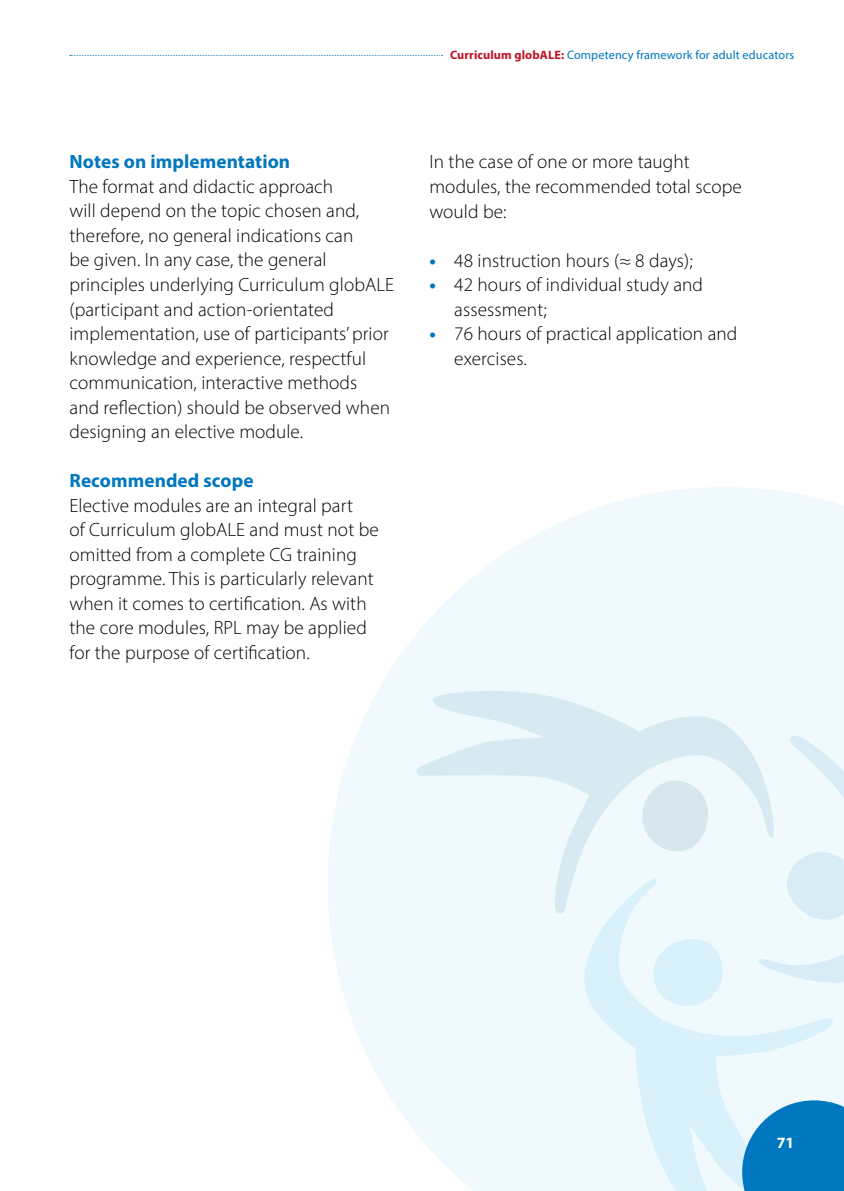
<style>
.page{position:relative;width:844px;height:1191px;background:#fff}
.page>*{position:absolute;margin:0;border:0;box-sizing:border-box;transform-origin:0 0}
.t1{font:300 19.25px/24.5px "Myriad Pro";letter-spacing:.005em;color:#000}
.t2{font:700 19.25px "Myriad Pro";letter-spacing:.005em;color:#0077be}
.t3{font:700 15.75px "Myriad Pro";color:#fff}
.t4{font:12.25px "Myriad Pro";letter-spacing:.01em;color:#0077be}
.s1{font-weight:700;color:#c11124}
.s2{font-weight:700;color:#0077be}
</style>
<div class="page">
<svg style="left:70px;top:55px;width:372px;height:1px"></svg>
<svg style="left:328px;top:487px;width:515px;height:704px;fill:#f0f9fd"></svg>
<svg style="left:580px;top:914px;width:256px;height:277px;fill:#f0f9fd"></svg>
<svg style="left:757px;top:676px;width:86px;height:309px"></svg>
<svg style="left:414px;top:687px;width:361px;height:227px;fill:#f0f9fd"></svg>
<svg style="left:742px;top:1100px;width:101px;height:91px;background:#2088c6"></svg>
<p class="t4" style="left:450px;top:50px;width:346px"><span class="s1">Curriculum globALE:</span> Competency framework for adult educators</p>
<p class="t2" style="left:69px;top:154px;width:222px">Notes on implementation</p>
<p class="t1" style="left:69px;top:175px;width:326px">The format and didactic approach<br>will depend on the topic chosen and, therefore, no general indications can<br>be given. In any case, the general principles underlying Curriculum globALE (participant and action-orientated implementation, use of participants’ prior knowledge and experience, respectful communication, interactive methods<br>and reflection) should be observed when designing an elective module.</p>
<p class="t2" style="left:69px;top:473px;width:185px">Recommended scope</p>
<p class="t1" style="left:69px;top:493px;width:311px">Elective modules are an integral part<br>of Curriculum globALE and must not be omitted from a complete CG training programme. This is particularly relevant when it comes to certification. As with the core modules, RPL may be applied for the purpose of certification.</p>
<p class="t1" style="left:429px;top:150px;width:314px">In the case of one or more taught modules, the recommended total scope would be:</p>
<p class="t1" style="left:429px;top:248px;width:265px"><span class="s2">•</span> 48 instruction hours (≈ 8 days);</p>
<p class="t1" style="left:454px;top:273px;width:250px;text-indent:-25px"><span class="s2">•</span> 42 hours of individual study and assessment;</p>
<p class="t1" style="left:454px;top:322px;width:284px;text-indent:-25px"><span class="s2">•</span> 76 hours of practical application and exercises.</p>
<p class="t3" style="left:776px;top:1136px;width:19px">71</p>
</div>
